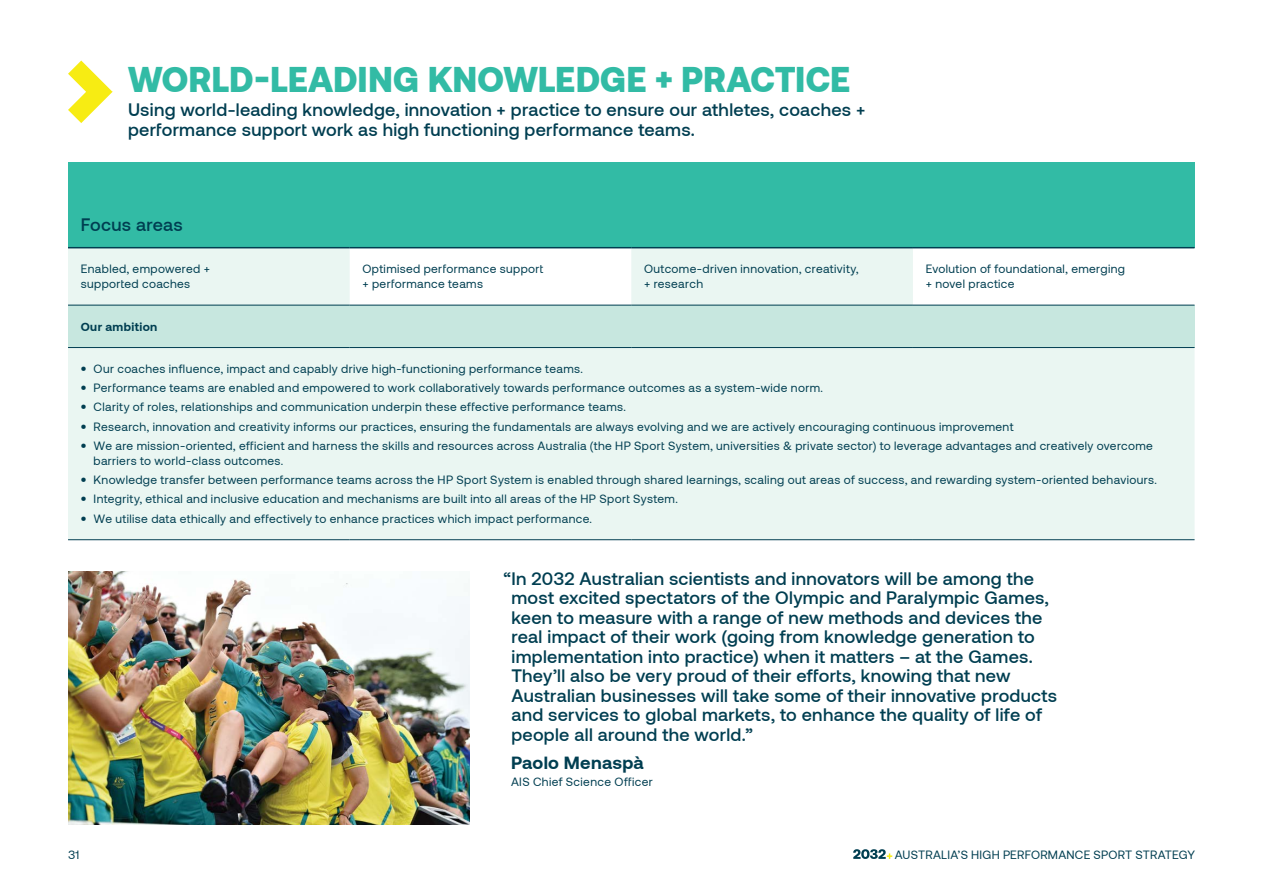
<style>
.page{position:relative;width:1263px;height:893px;background:#fff}
.page>*{position:absolute;margin:0;border:0;box-sizing:border-box;transform-origin:0 0}
.t1{font:900 34.95px "Aeonik";color:#32bba5}
.Pull_Quote{font:500 18px/19.5px "Aeonik";letter-spacing:.015em;color:#003e51}
.Pull_Quote-2{font:700 18px "Aeonik";letter-spacing:.015em;color:#003e51}
.Body{font:12px/15px "Aeonik";letter-spacing:.03em;color:#003e51}
.Body-2{font:700 12px "Aeonik";letter-spacing:.035em;color:#003e51}
.s1{font-weight:900}
</style>
<div class="page">
<svg style="left:68px;top:61px;width:45px;height:62px"></svg>
<div style="left:68px;top:163px;width:1126px;height:85px;background:#32bba5"></div>
<svg style="left:68px;top:248px;width:1126px;height:291px;fill:#eaf6f2"></svg>
<div style="left:68px;top:305px;width:1126px;height:43px;background:#c7e7df"></div>
<hr style="left:68px;top:305px;width:282px;height:1px;background:#003e51">
<hr style="left:350px;top:305px;width:281px;height:1px;background:#003e51">
<hr style="left:631px;top:305px;width:282px;height:1px;background:#003e51">
<hr style="left:913px;top:305px;width:281px;height:1px;background:#003e51">
<hr style="left:68px;top:347px;width:282px;height:1px;background:#003e51">
<hr style="left:350px;top:347px;width:281px;height:1px;background:#003e51">
<hr style="left:631px;top:347px;width:282px;height:1px;background:#003e51">
<hr style="left:913px;top:347px;width:281px;height:1px;background:#003e51">
<hr style="left:68px;top:539px;width:282px;height:1px;background:#003e51">
<hr style="left:350px;top:539px;width:281px;height:1px;background:#003e51">
<hr style="left:631px;top:539px;width:282px;height:1px;background:#003e51">
<hr style="left:913px;top:539px;width:281px;height:1px;background:#003e51">
<hr style="left:68px;top:247px;width:282px;height:1px;background:#003e51">
<hr style="left:350px;top:247px;width:281px;height:1px;background:#003e51">
<hr style="left:631px;top:247px;width:282px;height:1px;background:#003e51">
<hr style="left:913px;top:247px;width:281px;height:1px;background:#003e51">
<img style="left:68px;top:572px;width:401px;height:253px">
<svg style="left:853px;top:849px;width:39px;height:10px"></svg>
<h2 class="t1" style="left:128px;top:60px;width:724px">WORLD-LEADING KNOWLEDGE + PRACTICE</h2>
<p class="Pull_Quote" style="left:128px;top:100px;width:739px">Using world-leading knowledge, innovation + practice to ensure our athletes, coaches + performance support work as high functioning performance teams.</p>
<p class="Pull_Quote" style="left:81px;top:215px;width:103px">Focus areas</p>
<p class="Body" style="left:81px;top:261px;width:131px">Enabled, empowered + supported coaches</p>
<p class="Body" style="left:362px;top:261px;width:182px">Optimised performance support + performance teams</p>
<p class="Body" style="left:644px;top:261px;width:216px">Outcome-driven innovation, creativity, + research</p>
<p class="Body" style="left:926px;top:261px;width:201px">Evolution of foundational, emerging + novel practice</p>
<p class="Body-2" style="left:81px;top:319px;width:78px">Our ambition</p>
<p class="Body" style="left:81px;top:361px;width:504px"><span class="s1">•</span> Our coaches influence, impact and capably drive high-functioning performance teams.</p>
<p class="Body" style="left:81px;top:381px;width:744px"><span class="s1">•</span> Performance teams are enabled and empowered to work collaboratively towards performance outcomes as a system-wide norm.</p>
<p class="Body" style="left:81px;top:400px;width:547px"><span class="s1">•</span> Clarity of roles, relationships and communication underpin these effective performance teams.</p>
<p class="Body" style="left:81px;top:419px;width:934px"><span class="s1">•</span> Research, innovation and creativity informs our practices, ensuring the fundamentals are always evolving and we are actively encouraging continuous improvement</p>
<p class="Body" style="left:94px;top:438px;width:1061px;text-indent:-13px"><span class="s1">•</span> We are mission-oriented, efficient and harness the skills and resources across Australia (the HP Sport System, universities &amp; private sector) to leverage advantages and creatively overcome barriers to world-class outcomes.</p>
<p class="Body" style="left:81px;top:473px;width:1078px"><span class="s1">•</span> Knowledge transfer between performance teams across the HP Sport System is enabled through shared learnings, scaling out areas of success, and rewarding system-oriented behaviours.</p>
<p class="Body" style="left:81px;top:492px;width:599px"><span class="s1">•</span> Integrity, ethical and inclusive education and mechanisms are built into all areas of the HP Sport System.</p>
<p class="Body" style="left:81px;top:511px;width:513px"><span class="s1">•</span> We utilise data ethically and effectively to enhance practices which impact performance.</p>
<p class="Pull_Quote" style="left:511px;top:568px;width:547px;text-indent:-8px">“In 2032 Australian scientists and innovators will be among the most excited spectators of the Olympic and Paralympic Games, keen to measure with a range of new methods and devices the real impact of their work (going from knowledge generation to implementation into practice) when it matters – at the Games.<br>They’ll also be very proud of their efforts, knowing that new Australian businesses will take some of their innovative products and services to global markets, to enhance the quality of life of people all around the world.”</p>
<p class="Pull_Quote-2" style="left:511px;top:752px;width:134px">Paolo Menaspà</p>
<p class="Body" style="left:511px;top:774px;width:143px">AIS Chief Science Officer</p>
<p class="Body" style="left:68px;top:847px;width:13px">31</p>
<p class="Body" style="left:895px;top:847px;width:302px">AUSTRALIA’S HIGH PERFORMANCE SPORT STRATEGY</p>
</div>
